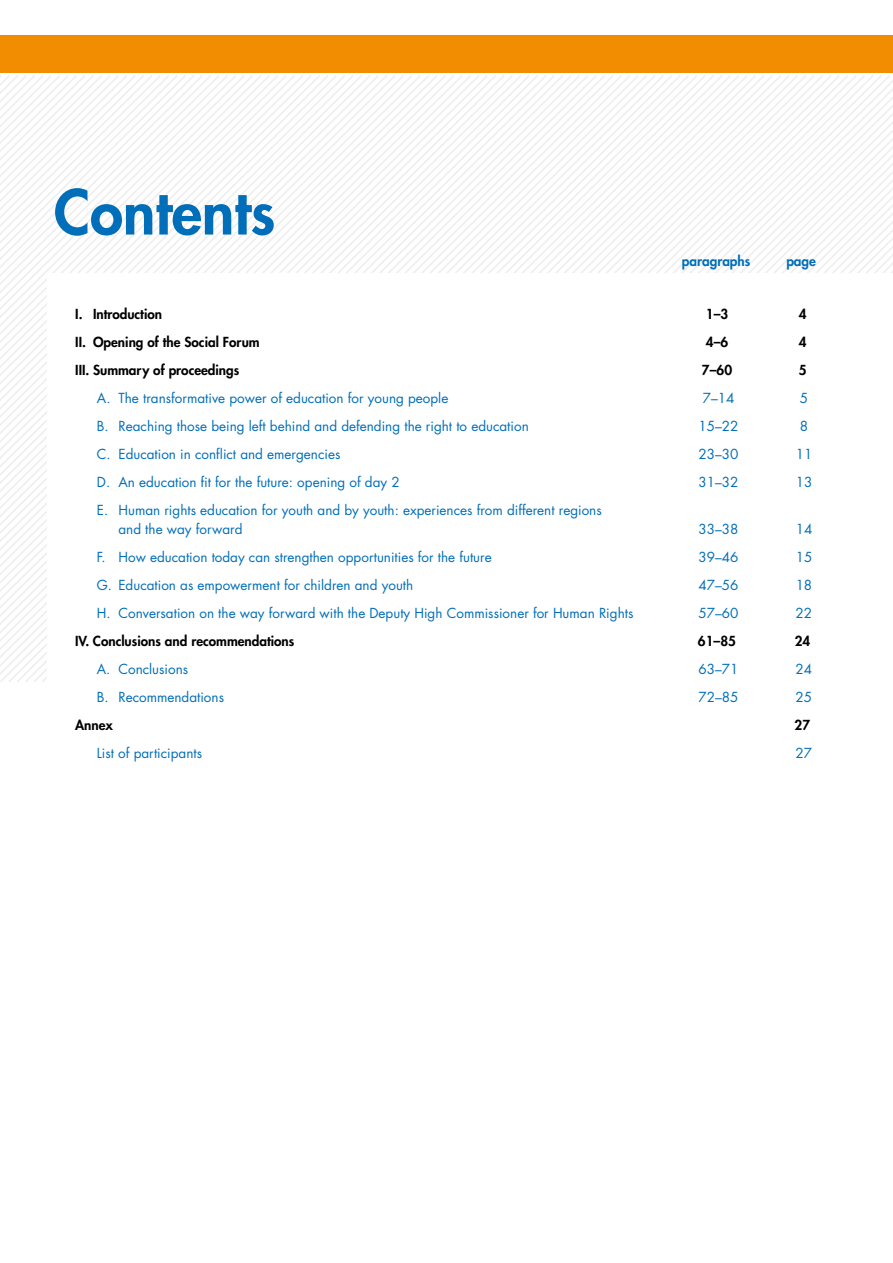
<style>
.page{position:relative;width:893px;height:1263px;background:#fff}
.page>*{position:absolute;margin:0;border:0;box-sizing:border-box;transform-origin:0 0}
.t1{font:800 60px "Futura";color:#006eb8}
.t2{font:13.5px/19.5px "Futura";color:#006eb8}
.t3{font:800 13.5px "Futura";color:#000}
.t4{font:800 13.5px "Futura";color:#006eb8}
</style>
<div class="page">
<svg style="left:0;top:75px;width:893px;height:607px"></svg>
<div style="left:47px;top:273px;width:846px;height:597px;background:#fff"></div>
<div style="left:0;top:35px;width:893px;height:38px;background:#f28c00"></div>
<h1 class="t1" style="left:54px;top:174px;width:223px">Contents</h1>
<p class="t4" style="left:682px;top:252px;width:70px">paragraphs</p>
<p class="t4" style="left:786px;top:252px;width:31px">page</p>
<p class="t3" style="left:75px;top:305px;width:88px">I. Introduction</p>
<p class="t3" style="left:706px;top:305px;width:24px">1–3</p>
<p class="t3" style="left:799px;top:305px;width:9px">4</p>
<p class="t3" style="left:75px;top:333px;width:186px">II. Opening of the Social Forum</p>
<p class="t3" style="left:706px;top:333px;width:24px">4–6</p>
<p class="t3" style="left:799px;top:333px;width:9px">4</p>
<p class="t3" style="left:75px;top:361px;width:166px">III. Summary of proceedings</p>
<p class="t3" style="left:702px;top:361px;width:32px">7–60</p>
<p class="t3" style="left:799px;top:361px;width:9px">5</p>
<p class="t2" style="left:97px;top:388px;width:353px">A. The transformative power of education for young people</p>
<p class="t2" style="left:703px;top:388px;width:33px">7–14</p>
<p class="t2" style="left:800px;top:388px;width:10px">5</p>
<p class="t2" style="left:97px;top:416px;width:433px">B. Reaching those being left behind and defending the right to education</p>
<p class="t2" style="left:698px;top:416px;width:42px">15–22</p>
<p class="t2" style="left:800px;top:416px;width:10px">8</p>
<p class="t2" style="left:97px;top:444px;width:245px">C. Education in conflict and emergencies</p>
<p class="t2" style="left:698px;top:444px;width:42px">23–30</p>
<p class="t2" style="left:796px;top:444px;width:18px">11</p>
<p class="t2" style="left:97px;top:472px;width:304px">D. An education fit for the future: opening of day 2</p>
<p class="t2" style="left:698px;top:472px;width:42px">31–32</p>
<p class="t2" style="left:796px;top:472px;width:18px">13</p>
<p class="t2" style="left:118px;top:500px;width:485px;text-indent:-22px">E. Human rights education for youth and by youth: experiences from different regions and the way forward</p>
<p class="t2" style="left:698px;top:519px;width:42px">33–38</p>
<p class="t2" style="left:796px;top:519px;width:18px">14</p>
<p class="t2" style="left:97px;top:547px;width:396px">F. How education today can strengthen opportunities for the future</p>
<p class="t2" style="left:698px;top:547px;width:42px">39–46</p>
<p class="t2" style="left:796px;top:547px;width:18px">15</p>
<p class="t2" style="left:97px;top:575px;width:318px">G. Education as empowerment for children and youth</p>
<p class="t2" style="left:698px;top:575px;width:42px">47–56</p>
<p class="t2" style="left:796px;top:575px;width:18px">18</p>
<p class="t2" style="left:97px;top:603px;width:538px">H. Conversation on the way forward with the Deputy High Commissioner for Human Rights</p>
<p class="t2" style="left:698px;top:603px;width:42px">57–60</p>
<p class="t2" style="left:796px;top:603px;width:18px">22</p>
<p class="t3" style="left:75px;top:632px;width:221px">IV. Conclusions and recommendations</p>
<p class="t3" style="left:698px;top:632px;width:39px">61–85</p>
<p class="t3" style="left:795px;top:632px;width:17px">24</p>
<p class="t2" style="left:97px;top:659px;width:93px">A. Conclusions</p>
<p class="t2" style="left:698px;top:659px;width:42px">63–71</p>
<p class="t2" style="left:796px;top:659px;width:18px">24</p>
<p class="t2" style="left:97px;top:687px;width:129px">B. Recommendations</p>
<p class="t2" style="left:698px;top:687px;width:42px">72–85</p>
<p class="t2" style="left:796px;top:687px;width:18px">25</p>
<p class="t3" style="left:75px;top:716px;width:39px">Annex</p>
<p class="t3" style="left:795px;top:716px;width:17px">27</p>
<p class="t2" style="left:97px;top:743px;width:107px">List of participants</p>
<p class="t2" style="left:796px;top:743px;width:18px">27</p>
</div>
